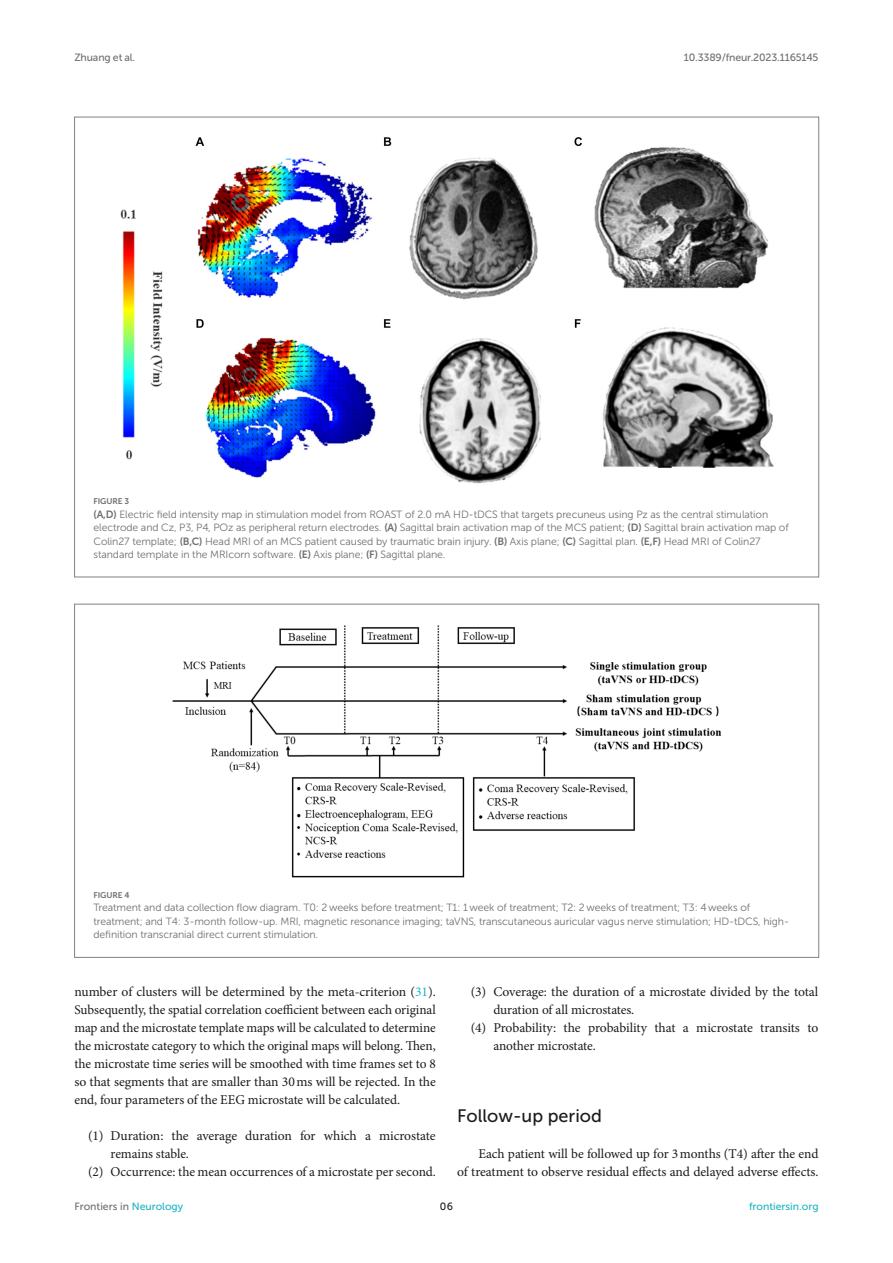
<style>
.page{position:relative;width:893px;height:1263px;background:#fff}
.page>*{position:absolute;margin:0;border:0;box-sizing:border-box;transform-origin:0 0}
.HEAD_2{font:18px "Museo Sans 500";color:#1b1c1b}
.TEXT{font:13.5px/18px "Minion Pro";letter-spacing:-.005em;color:#1b1c1b;text-align:justify}
.NL_MID{font:13.5px/18px "Minion Pro";letter-spacing:-.005em;color:#1b1c1b}
.TEXT_FLUSH{font:13.5px/18px "Minion Pro";letter-spacing:-.005em;color:#1b1c1b;text-align:right}
.NL_BLW{font:13.5px/18px "Minion Pro";letter-spacing:-.01em;color:#1b1c1b}
.NL_ABV{font:13.5px/18px "Minion Pro";letter-spacing:-.005em;color:#1b1c1b}
.FIG_LEG{font:10.5px/13.5px "Museo Sans 300";letter-spacing:-.01em;color:#706f70}
.t1{font:10.5px "Museo Sans 500";letter-spacing:-.015em;color:#706f70}
.t2{font:10.5px "Museo Sans 500";color:#1db5c3}
.t3{font:10.5px "Museo Sans 500";color:#1b1c1b}
.FIG_HD{font:8.25px "Museo Sans 700";letter-spacing:-.01em;color:#706f70}
.s1{font-family:"Museo Sans 700"}
.s2{color:#1db5c3}
</style>
<div class="page">
<img style="left:120px;top:137px;width:654px;height:347px">
<img style="left:172px;top:625px;width:550px;height:253px">
<p class="t1" style="left:74px;top:51px;width:62px">Zhuang et al.</p>
<p class="t1" style="left:684px;top:51px;width:136px">10.3389/fneur.2023.1165145</p>
<p class="FIG_HD" style="left:94px;top:497px;width:37px">FIGURE 3</p>
<p class="FIG_LEG" style="left:94px;top:507px;width:697px"><span class="s1">(A,D)</span> Electric field intensity map in stimulation model from ROAST of 2.0 mA HD-tDCS that targets precuneus using Pz as the central stimulation electrode and Cz, P3, P4, POz as peripheral return electrodes. <span class="s1">(A)</span> Sagittal brain activation map of the MCS patient; <span class="s1">(D)</span> Sagittal brain activation map of Colin27 template; <span class="s1">(B,C)</span> Head MRI of an MCS patient caused by traumatic brain injury. <span class="s1">(B)</span> Axis plane; <span class="s1">(C)</span> Sagittal plan. <span class="s1">(E,F)</span> Head MRI of Colin27 standard template in the MRIcorn software. <span class="s1">(E)</span> Axis plane; <span class="s1">(F)</span> Sagittal plane.</p>
<p class="FIG_HD" style="left:94px;top:890px;width:37px">FIGURE 4</p>
<p class="FIG_LEG" style="left:94px;top:901px;width:697px">Treatment and data collection flow diagram. T0: 2 weeks before treatment; T1: 1 week of treatment; T2: 2 weeks of treatment; T3: 4 weeks of treatment; and T4: 3-month follow-up. MRI, magnetic resonance imaging; taVNS, transcutaneous auricular vagus nerve stimulation; HD-tDCS, high&shy;definition transcranial direct current stimulation.</p>
<p class="TEXT" style="left:74px;top:983px;width:363px">number of clusters will be determined by the meta-criterion (<span class="s2">31</span>).<br>Subsequently, the spatial correlation coefficient between each original map and the microstate template maps will be calculated to determine the microstate category to which the original maps will belong. Then, the microstate time series will be smoothed with time frames set to 8 so that segments that are smaller than 30ms will be rejected. In the end, four parameters of the EEG microstate will be calculated.</p>
<p class="NL_ABV" style="left:111px;top:1127px;width:326px;text-indent:-23px">(1) Duration: the average duration for which a microstate remains stable.</p>
<p class="NL_MID" style="left:88px;top:1163px;width:349px">(2) Occurrence: the mean occurrences of a microstate per second.</p>
<p class="NL_MID" style="left:493px;top:983px;width:326px;text-indent:-23px">(3) Coverage: the duration of a microstate divided by the total duration of all microstates.</p>
<p class="NL_BLW" style="left:493px;top:1019px;width:326px;text-indent:-23px">(4) Probability: the probability that a microstate transits to another microstate.</p>
<p class="HEAD_2" style="left:457px;top:1106px;width:146px">Follow-up period</p>
<p class="TEXT_FLUSH" style="left:457px;top:1145px;width:363px">Each patient will be followed up for 3months (T4) after the end<br>of treatment to observe residual effects and delayed adverse effects.</p>
<p class="t1" style="left:74px;top:1200px;width:110px">Frontiers in <span class="s2">Neurology</span></p>
<p class="t3" style="left:440px;top:1200px;width:15px">06</p>
<p class="t2" style="left:749px;top:1200px;width:71px">frontiersin.org</p>
</div>
